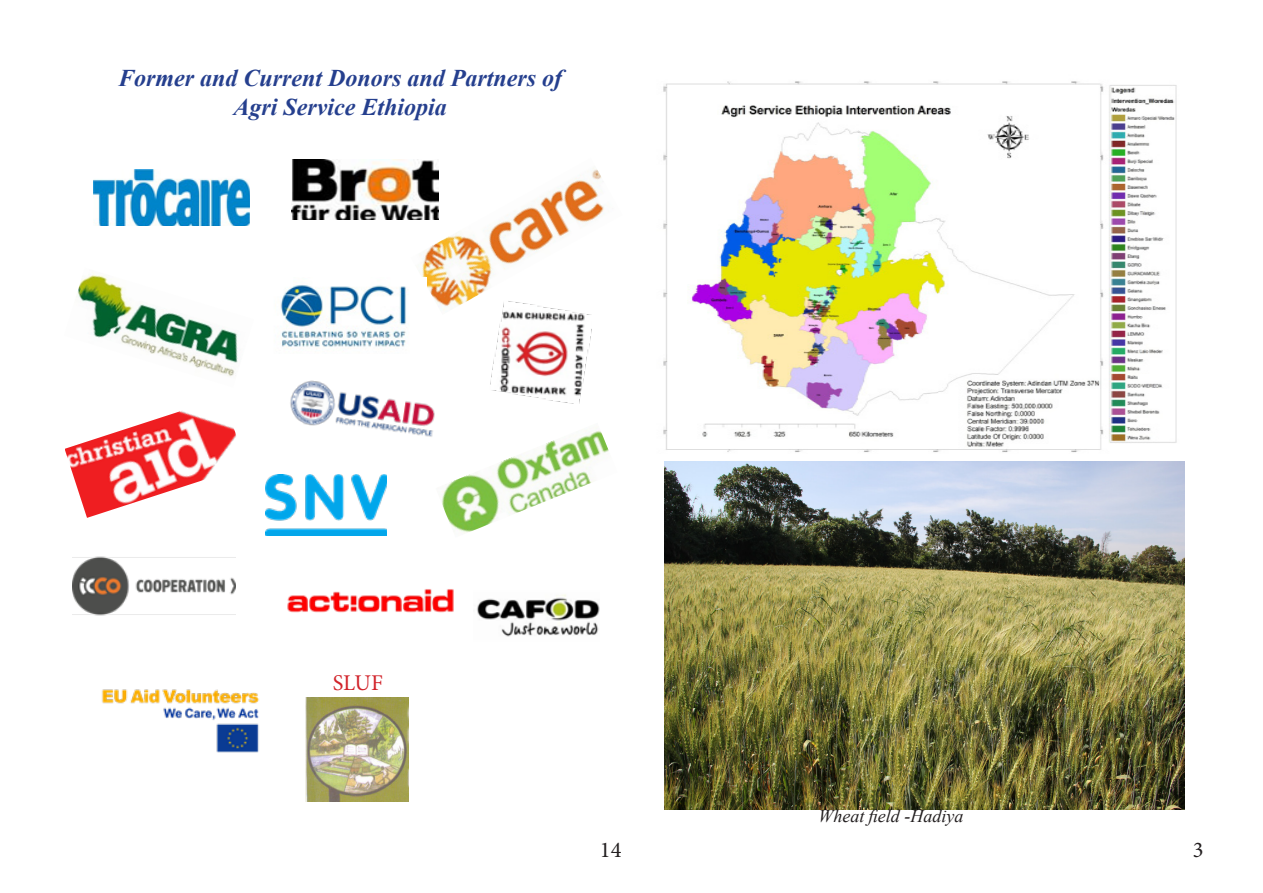
<style>
.page{position:relative;width:1263px;height:893px;background:#fff}
.page>*{position:absolute;margin:0;border:0;box-sizing:border-box;transform-origin:0 0}
.t1{font:italic 700 24px "Times New Roman";color:#253f8e}
.t2{font:22.5px "Minion Pro";color:#d1232a}
.t3{font:22.5px "Minion Pro";color:#231f20}
.t4{font:italic 18px "Times New Roman";color:#231f20}
</style>
<div class="page">
<img style="left:663px;top:81px;width:514px;height:371px">
<img style="left:94px;top:170px;width:155px;height:55px">
<img style="left:291px;top:159px;width:120px;height:61px">
<img style="left:411px;top:159px;width:193px;height:151px">
<img style="left:77px;top:273px;width:161px;height:104px">
<img style="left:280px;top:277px;width:146px;height:70px">
<img style="left:489px;top:300px;width:103px;height:103px">
<img style="left:65px;top:411px;width:171px;height:107px">
<img style="left:290px;top:380px;width:145px;height:57px">
<img style="left:441px;top:430px;width:168px;height:103px">
<img style="left:266px;top:475px;width:121px;height:60px">
<img style="left:72px;top:556px;width:163px;height:60px">
<img style="left:287px;top:589px;width:167px;height:24px">
<img style="left:477px;top:594px;width:123px;height:43px">
<img style="left:102px;top:689px;width:157px;height:64px">
<img style="left:306px;top:697px;width:103px;height:104px">
<img style="left:665px;top:461px;width:520px;height:349px">
<p class="t1" style="left:118px;top:62px;width:446px">Former and Current Donors and Partners of</p>
<p class="t1" style="left:233px;top:90px;width:215px">Agri Service Ethiopia</p>
<p class="t2" style="left:333px;top:668px;width:52px">SLUF</p>
<p class="t4" style="left:818px;top:804px;width:146px">Wheat field -Hadiya</p>
<p class="t3" style="left:600px;top:834px;width:23px">14</p>
<p class="t3" style="left:1193px;top:834px;width:12px">3</p>
</div>
